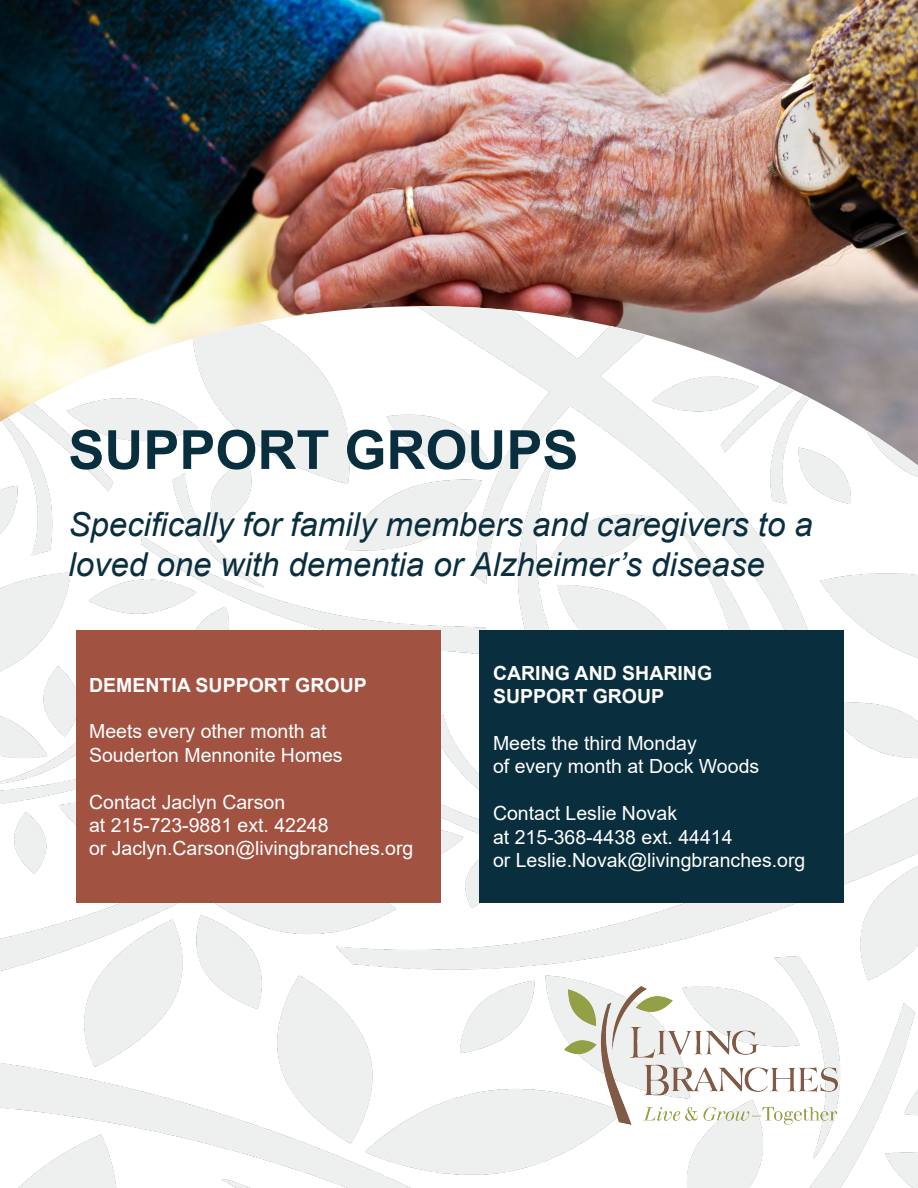
<style>
.page{position:relative;width:918px;height:1188px;background:#fff}
.page>*{position:absolute;margin:0;border:0;box-sizing:border-box;transform-origin:0 0}
.t1{font:700 54px "Arial";color:#092e3e}
.t2{font:italic 33px/39.6px "Arial";color:#092e3e}
.t3{font:19.5px/23.4px "Arial";color:#fff}
.t4{font:700 19.5px/23.4px "Arial";color:#fff}
</style>
<div class="page">
<img style="left:0;top:0;width:918px;height:306px">
<img style="left:0;top:306px;width:918px;height:882px">
<img style="left:564px;top:987px;width:273px;height:137px">
<div style="left:76px;top:630px;width:364px;height:272px;background:#a25241"></div>
<div style="left:480px;top:630px;width:364px;height:272px;background:#092e3e"></div>
<p class="t1" style="left:68px;top:412px;width:512px">SUPPORT GROUPS</p>
<p class="t2" style="left:68px;top:506px;width:746px">Specifically for family members and caregivers to a loved one with dementia or Alzheimer’s disease</p>
<p class="t4" style="left:89px;top:673px;width:279px">DEMENTIA SUPPORT GROUP</p>
<p class="t3" style="left:89px;top:720px;width:239px">Meets every other month at</p>
<p class="t3" style="left:89px;top:743px;width:255px">Souderton Mennonite Homes</p>
<p class="t3" style="left:89px;top:790px;width:326px">Contact Jaclyn Carson<br>at 215-723-9881 ext. 42248<br>or Jaclyn.Carson@livingbranches.org</p>
<p class="t4" style="left:493px;top:661px;width:221px">CARING AND SHARING<br>SUPPORT GROUP</p>
<p class="t3" style="left:493px;top:731px;width:268px">Meets the third Monday<br>of every month at Dock Woods</p>
<p class="t3" style="left:493px;top:802px;width:314px">Contact Leslie Novak<br>at 215-368-4438 ext. 44414<br>or Leslie.Novak@livingbranches.org</p>
</div>
